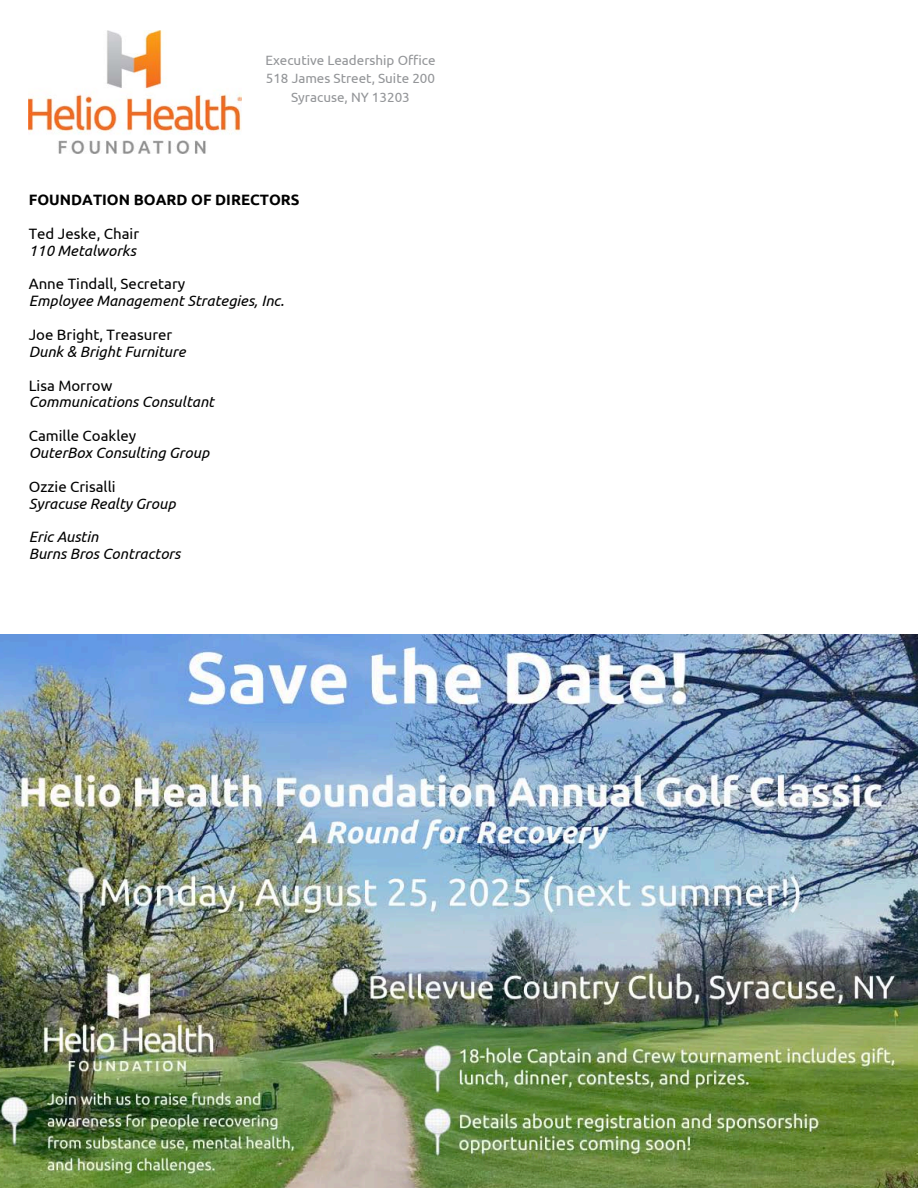
<style>
.page{position:relative;width:918px;height:1188px;background:#fff}
.page>*{position:absolute;margin:0;border:0;box-sizing:border-box;transform-origin:0 0}
.t1{font:italic 15px/16.8px "Ubuntu";color:#000}
.t2{font:15px/16.8px "Ubuntu";color:#000}
.t3{font:700 15px "Ubuntu";color:#000}
.t4{font:13.5px "Ubuntu";color:#939598}
.s1{font-style:italic}
.s2{font-style:normal}
</style>
<div class="page">
<img style="left:29px;top:31px;width:212px;height:122px">
<img style="left:0;top:635px;width:918px;height:553px">
<h2 class="t4" style="left:265px;top:52px;width:172px">Executive Leadership Office</h2>
<h2 class="t4" style="left:266px;top:71px;width:171px">518 James Street, Suite 200</h2>
<p class="t4" style="left:291px;top:89px;width:120px">Syracuse, NY 13203</p>
<p class="t3" style="left:29px;top:191px;width:272px">FOUNDATION BOARD OF DIRECTORS</p>
<p class="t2" style="left:29px;top:225px;width:112px">Ted Jeske, Chair<br><span class="s1">110 Metalworks</span></p>
<h1 class="t1" style="left:29px;top:275px;width:257px"><span class="s2">Anne Tindall, Secretary<br></span>Employee Management Strategies, Inc.</h1>
<h2 class="t1" style="left:29px;top:326px;width:158px"><span class="s2">Joe Bright, Treasurer<br></span>Dunk &amp; Bright Furniture</h2>
<h2 class="t1" style="left:29px;top:377px;width:187px"><span class="s2">Lisa Morrow<br></span>Communications Consultant</h2>
<h2 class="t1" style="left:29px;top:427px;width:182px"><span class="s2">Camille Coakley<br></span>OuterBox Consulting Group</h2>
<h2 class="t1" style="left:29px;top:478px;width:148px"><span class="s2">Ozzie Crisalli<br></span>Syracuse Realty Group</h2>
<h2 class="t1" style="left:29px;top:528px;width:153px">Eric Austin<br>Burns Bros Contractors</h2>
</div>
